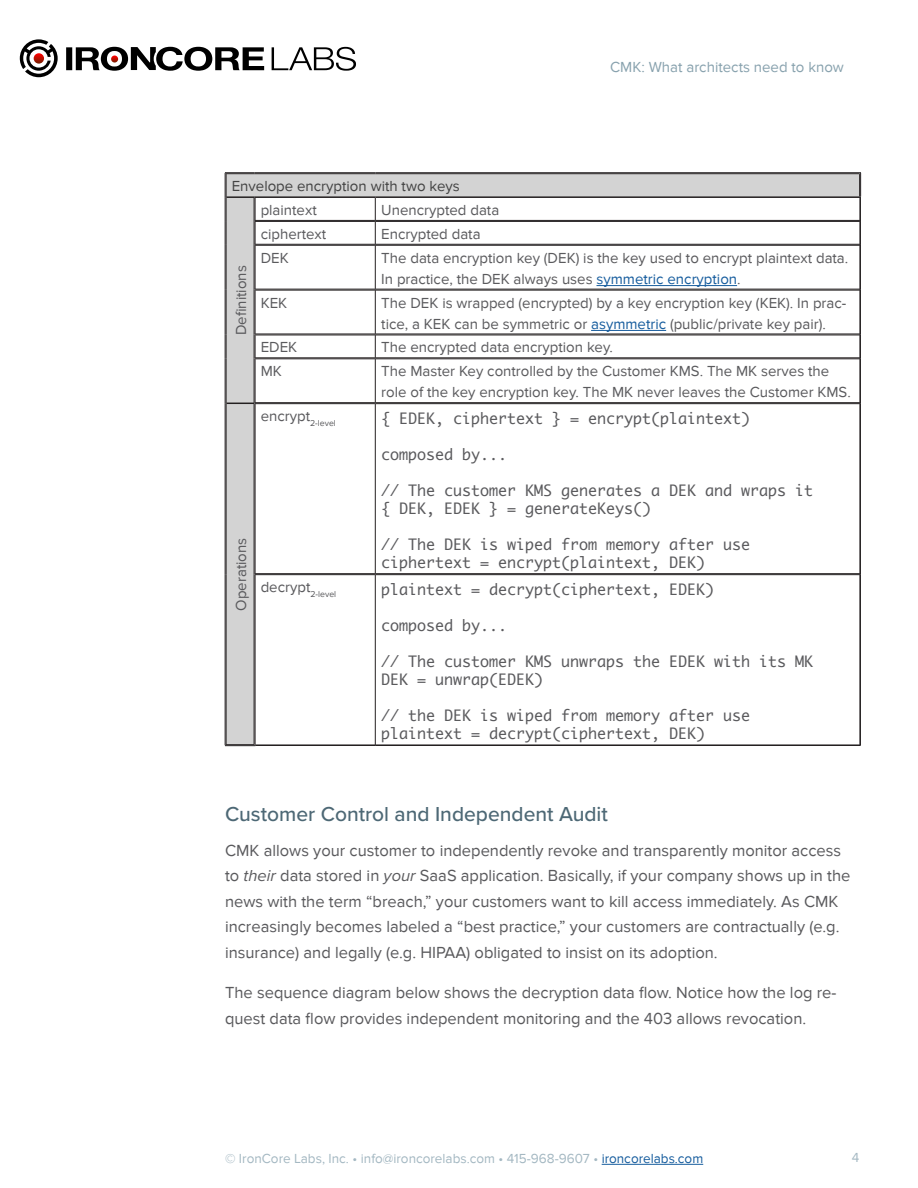
<style>
.page{position:relative;width:918px;height:1188px;background:#fff}
.page>*{position:absolute;margin:0;border:0;box-sizing:border-box;transform-origin:0 0}
.Heading_2{font:500 21px "Proxima Nova";color:#4d6875}
._2_0_Body_Font_-_Sma{font:16.5px/25.5px "Proxima Nova";color:#5a5a5d}
.Table_body_compact{font:15px/21px "Proxima Nova";color:#5a5a5d}
.t1{font:15px/18px "Monaco";color:#5a5a5d}
._2_0_Body_Font_-_Sma-2{font:15px "Proxima Nova";color:#5a5a5d}
.Heading_3{font:15px "Proxima Nova";color:#434343}
.t2{font:15px "Proxima Nova";color:#88a2ae}
.t3{font:13.5px "Proxima Nova";color:#a4b8c2}
.s1{color:#175d9e}
.s2{font-style:italic}
</style>
<div class="page">
<svg style="left:20px;top:39px;width:38px;height:38px"></svg>
<svg style="left:66px;top:47px;width:290px;height:24px"></svg>
<hr style="left:602px;top:1164px;width:101px;height:1px;background:#175d9e">
<svg style="left:227px;top:174px;width:633px;height:571px"></svg>
<hr style="left:225px;top:172px;width:30px;height:1px;background:#231f20">
<hr style="left:255px;top:172px;width:120px;height:1px;background:#231f20">
<hr style="left:255px;top:173px;width:120px;height:1px;background:#231f20">
<hr style="left:375px;top:172px;width:486px;height:1px;background:#231f20">
<hr style="left:375px;top:173px;width:485px;height:1px;background:#231f20">
<hr style="left:255px;top:196px;width:120px;height:2px;background:#231f20">
<hr style="left:375px;top:196px;width:486px;height:2px;background:#231f20">
<svg style="left:227px;top:403px;width:27px;height:1px"></svg>
<hr style="left:255px;top:220px;width:120px;height:1px;background:#231f20">
<hr style="left:255px;top:221px;width:120px;height:1px;background:#231f20">
<hr style="left:376px;top:220px;width:484px;height:1px;background:#231f20">
<hr style="left:376px;top:221px;width:484px;height:1px;background:#231f20">
<hr style="left:255px;top:244px;width:120px;height:1px;background:#231f20">
<hr style="left:255px;top:245px;width:120px;height:1px;background:#231f20">
<hr style="left:376px;top:244px;width:484px;height:1px;background:#231f20">
<hr style="left:376px;top:245px;width:484px;height:1px;background:#231f20">
<hr style="left:255px;top:289px;width:120px;height:1px;background:#231f20">
<hr style="left:255px;top:290px;width:120px;height:1px;background:#231f20">
<hr style="left:376px;top:289px;width:484px;height:1px;background:#231f20">
<hr style="left:376px;top:290px;width:484px;height:1px;background:#231f20">
<hr style="left:255px;top:334px;width:120px;height:1px;background:#231f20">
<hr style="left:255px;top:335px;width:120px;height:1px;background:#231f20">
<hr style="left:376px;top:334px;width:484px;height:1px;background:#231f20">
<hr style="left:376px;top:335px;width:484px;height:1px;background:#231f20">
<hr style="left:255px;top:358px;width:120px;height:1px;background:#231f20">
<hr style="left:376px;top:358px;width:484px;height:1px;background:#231f20">
<hr style="left:255px;top:402px;width:120px;height:1px;background:#231f20">
<hr style="left:255px;top:403px;width:120px;height:1px;background:#231f20">
<hr style="left:376px;top:402px;width:484px;height:1px;background:#231f20">
<hr style="left:376px;top:403px;width:484px;height:1px;background:#231f20">
<hr style="left:255px;top:573px;width:120px;height:1px;background:#231f20">
<hr style="left:255px;top:574px;width:120px;height:1px;background:#231f20">
<hr style="left:376px;top:573px;width:484px;height:1px;background:#231f20">
<hr style="left:376px;top:574px;width:484px;height:1px;background:#231f20">
<svg style="left:859px;top:173px;width:2px;height:72px"></svg>
<hr style="left:860px;top:245px;width:1px;height:45px;background:#231f20">
<hr style="left:860px;top:290px;width:1px;height:45px;background:#231f20">
<svg style="left:860px;top:335px;width:1px;height:23px"></svg>
<hr style="left:860px;top:358px;width:1px;height:45px;background:#231f20">
<hr style="left:860px;top:403px;width:1px;height:171px;background:#231f20">
<hr style="left:860px;top:574px;width:1px;height:171px;background:#231f20">
<hr style="left:375px;top:745px;width:486px;height:1px;background:#231f20">
<svg style="left:375px;top:198px;width:1px;height:47px"></svg>
<hr style="left:375px;top:245px;width:1px;height:45px;background:#231f20">
<hr style="left:375px;top:290px;width:1px;height:45px;background:#231f20">
<svg style="left:375px;top:335px;width:1px;height:23px"></svg>
<hr style="left:375px;top:358px;width:1px;height:45px;background:#231f20">
<hr style="left:375px;top:403px;width:1px;height:171px;background:#231f20">
<hr style="left:375px;top:574px;width:1px;height:171px;background:#231f20">
<hr style="left:255px;top:745px;width:120px;height:1px;background:#231f20">
<svg style="left:225px;top:173px;width:31px;height:72px;background:#bfbfbf"></svg>
<hr style="left:225px;top:245px;width:1px;height:45px;background:#231f20">
<hr style="left:226px;top:245px;width:1px;height:45px;background:#231f20">
<hr style="left:254px;top:245px;width:1px;height:45px;background:#231f20">
<hr style="left:255px;top:246px;width:1px;height:43px;background:#231f20">
<hr style="left:225px;top:290px;width:1px;height:45px;background:#231f20">
<hr style="left:226px;top:290px;width:1px;height:45px;background:#231f20">
<hr style="left:254px;top:290px;width:1px;height:45px;background:#231f20">
<hr style="left:255px;top:290px;width:1px;height:44px;background:#231f20">
<svg style="left:225px;top:335px;width:2px;height:23px"></svg>
<svg style="left:254px;top:335px;width:2px;height:23px"></svg>
<hr style="left:225px;top:358px;width:1px;height:45px;background:#231f20">
<hr style="left:226px;top:358px;width:1px;height:45px;background:#231f20">
<hr style="left:254px;top:358px;width:1px;height:45px;background:#231f20">
<hr style="left:255px;top:359px;width:1px;height:44px;background:#231f20">
<hr style="left:225px;top:403px;width:1px;height:171px;background:#231f20">
<hr style="left:226px;top:403px;width:1px;height:171px;background:#231f20">
<hr style="left:254px;top:403px;width:1px;height:171px;background:#231f20">
<hr style="left:255px;top:404px;width:1px;height:170px;background:#231f20">
<hr style="left:225px;top:574px;width:1px;height:171px;background:#231f20">
<hr style="left:226px;top:574px;width:1px;height:171px;background:#231f20">
<hr style="left:254px;top:574px;width:1px;height:171px;background:#231f20">
<hr style="left:255px;top:575px;width:1px;height:170px;background:#231f20">
<svg style="left:226px;top:744px;width:28px;height:1px"></svg>
<hr style="left:225px;top:745px;width:30px;height:1px;background:#231f20">
<hr style="left:597px;top:285px;width:140px;height:1px;background:#175d9e">
<hr style="left:591px;top:330px;width:75px;height:1px;background:#175d9e">
<p class="Heading_3" style="left:232px;top:178px;width:230px">Envelope encryption with two keys</p>
<p class="t2" style="left:610px;top:59px;width:235px">CMK: What architects need to know</p>
<p class="_2_0_Body_Font_-_Sma-2" style="left:233px;top:335px;width:71px;rotate:-90deg">Definitions</p>
<p class="_2_0_Body_Font_-_Sma-2" style="left:233px;top:611px;width:74px;rotate:-90deg">Operations</p>
<p class="_2_0_Body_Font_-_Sma-2" style="left:261px;top:202px;width:58px">plaintext</p>
<p class="Table_body_compact" style="left:381px;top:199px;width:119px">Unencrypted data</p>
<p class="_2_0_Body_Font_-_Sma-2" style="left:261px;top:226px;width:67px">ciphertext</p>
<p class="Table_body_compact" style="left:381px;top:223px;width:101px">Encrypted data</p>
<p class="_2_0_Body_Font_-_Sma-2" style="left:261px;top:249px;width:30px">DEK</p>
<p class="Table_body_compact" style="left:381px;top:247px;width:469px">The data encryption key (DEK) is the key used to encrypt plaintext data.<br>In practice, the DEK always uses <span class="s1">symmetric encryption</span>.</p>
<p class="_2_0_Body_Font_-_Sma-2" style="left:261px;top:294px;width:28px">KEK</p>
<p class="Table_body_compact" style="left:381px;top:292px;width:467px">The DEK is wrapped (encrypted) by a key encryption key (KEK). In prac&shy;tice, a KEK can be symmetric or <span class="s1">asymmetric</span> (public/private key pair).</p>
<p class="_2_0_Body_Font_-_Sma-2" style="left:261px;top:339px;width:38px">EDEK</p>
<p class="_2_0_Body_Font_-_Sma-2" style="left:381px;top:339px;width:233px">The encrypted data encryption key.</p>
<p class="_2_0_Body_Font_-_Sma-2" style="left:261px;top:363px;width:23px">MK</p>
<p class="Table_body_compact" style="left:381px;top:361px;width:471px">The Master Key controlled by the Customer KMS. The MK serves the role of the key encryption key. The MK never leaves the Customer KMS.</p>
<p class="_2_0_Body_Font_-_Sma-2" style="left:261px;top:408px;width:77px">encrypt<sub>2-level</sub></p>
<p class="t1" style="left:381px;top:409px;width:371px">{ EDEK, ciphertext } = encrypt(plaintext)</p>
<p class="t1" style="left:381px;top:445px;width:128px">composed by...</p>
<p class="t1" style="left:381px;top:481px;width:434px">// The customer KMS generates a DEK and wraps it { DEK, EDEK } = generateKeys()</p>
<p class="t1" style="left:381px;top:535px;width:371px">// The DEK is wiped from memory after use ciphertext = encrypt(plaintext, DEK)</p>
<p class="_2_0_Body_Font_-_Sma-2" style="left:261px;top:579px;width:77px">decrypt<sub>2-level</sub></p>
<p class="t1" style="left:381px;top:580px;width:335px">plaintext = decrypt(ciphertext, EDEK)</p>
<p class="t1" style="left:381px;top:616px;width:128px">composed by...</p>
<p class="t1" style="left:381px;top:652px;width:434px">// The customer KMS unwraps the EDEK with its MK<br>DEK = unwrap(EDEK)</p>
<p class="t1" style="left:381px;top:706px;width:371px">// the DEK is wiped from memory after use plaintext = decrypt(ciphertext, DEK)</p>
<p class="Heading_2" style="left:225px;top:799px;width:384px">Customer Control and Independent Audit</p>
<p class="_2_0_Body_Font_-_Sma" style="left:225px;top:837px;width:627px">CMK allows your customer to independently revoke and transparently monitor access to <span class="s2">their</span> data stored in <span class="s2">your</span> SaaS application. Basically, if your company shows up in the news with the term “breach,” your customers want to kill access immediately. As CMK increasingly becomes labeled a “best practice,” your customers are contractually (e.g. insurance) and legally (e.g. HIPAA) obligated to insist on its adoption.</p>
<p class="_2_0_Body_Font_-_Sma" style="left:225px;top:980px;width:613px">The sequence diagram below shows the decryption data flow. Notice how the log re&shy;quest data flow provides independent monitoring and the 403 allows revocation.</p>
<p class="t3" style="left:225px;top:1151px;width:480px">© IronCore Labs, Inc. • info@ironcorelabs.com • 415-968-9607 • <span class="s1">ironcorelabs.com</span></p>
<p class="t3" style="left:852px;top:1150px;width:9px">4</p>
</div>
